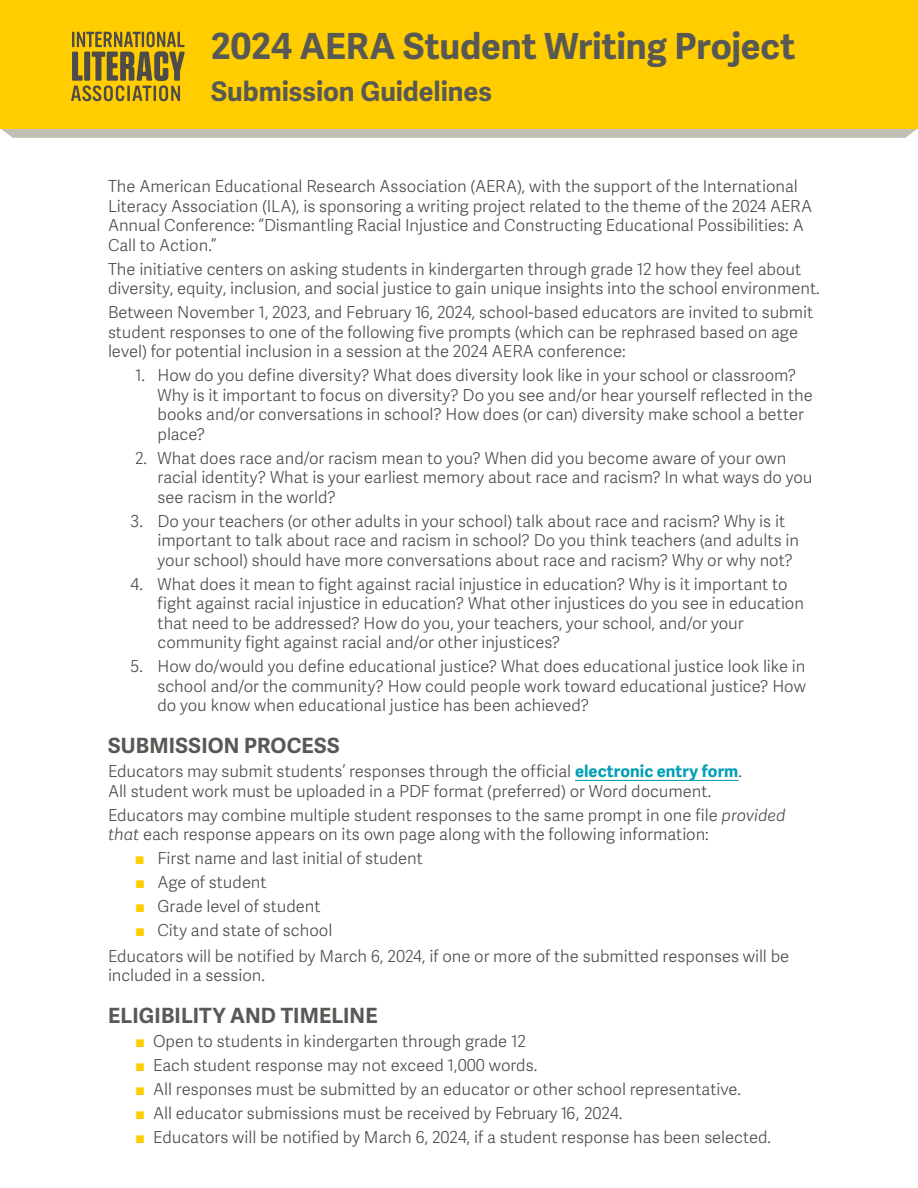
<style>
.page{position:relative;width:918px;height:1188px;background:#fff}
.page>*{position:absolute;margin:0;border:0;box-sizing:border-box;transform-origin:0 0}
.t1{font:700 36px "Adelle Sans";letter-spacing:-.005em;color:#585955}
.t2{font:700 27px "Adelle Sans";color:#585955}
.bold_subheads{font:700 21px "Adelle Sans";letter-spacing:.005em;color:#585955}
.body_copy{font:300 16.5px/19.5px "Adelle Sans";color:#4e4b48}
.s1{font-weight:700;color:#009eb4}
.s2{font-style:italic}
.s3{font-family:"Arial";font-weight:400;color:#ffcd00}
</style>
<div class="page">
<div style="left:1px;top:129px;width:916px;height:9px;background:#c4bfb6"></div>
<div style="left:0;top:0;width:918px;height:129px;background:#ffcd00"></div>
<svg style="left:71px;top:32px;width:114px;height:69px"></svg>
<hr style="left:575px;top:780px;width:164px;height:1px;background:#009eb4">
<p class="t1" style="left:211px;top:24px;width:586px">2024 AERA Student Writing Project</p>
<p class="t2" style="left:211px;top:75px;width:282px">Submission Guidelines</p>
<p class="body_copy" style="left:108px;top:177px;width:706px">The American Educational Research Association (AERA), with the support of the International Literacy Association (ILA), is sponsoring a writing project related to the theme of the 2024 AERA Annual Conference: “Dismantling Racial Injustice and Constructing Educational Possibilities: A Call to Action.”</p>
<p class="body_copy" style="left:108px;top:260px;width:713px">The initiative centers on asking students in kindergarten through grade 12 how they feel about diversity, equity, inclusion, and social justice to gain unique insights into the school environment.</p>
<p class="body_copy" style="left:108px;top:303px;width:707px">Between November 1, 2023, and February 16, 2024, school-based educators are invited to submit student responses to one of the following five prompts (which can be rephrased based on age level) for potential inclusion in a session at the 2024 AERA conference:</p>
<p class="body_copy" style="left:158px;top:366px;width:657px;text-indent:-22px">1. How do you define diversity? What does diversity look like in your school or classroom?<br>Why is it important to focus on diversity? Do you see and/or hear yourself reflected in the books and/or conversations in school? How does (or can) diversity make school a better place?</p>
<p class="body_copy" style="left:158px;top:449px;width:657px;text-indent:-22px">2. What does race and/or racism mean to you? When did you become aware of your own racial identity? What is your earliest memory about race and racism? In what ways do you see racism in the world?</p>
<p class="body_copy" style="left:158px;top:512px;width:643px;text-indent:-27px">3. Do your teachers (or other adults in your school) talk about race and racism? Why is it important to talk about race and racism in school? Do you think teachers (and adults in your school) should have more conversations about race and racism? Why or why not?</p>
<p class="body_copy" style="left:158px;top:575px;width:648px;text-indent:-27px">4. What does it mean to fight against racial injustice in education? Why is it important to fight against racial injustice in education? What other injustices do you see in education that need to be addressed? How do you, your teachers, your school, and/or your community fight against racial and/or other injustices?</p>
<p class="body_copy" style="left:158px;top:657px;width:650px;text-align:justify;text-indent:-27px">5. How do/would you define educational justice? What does educational justice look like in school and/or the community? How could people work toward educational justice? How do you know when educational justice has been achieved?</p>
<p class="bold_subheads" style="left:108px;top:733px;width:233px">SUBMISSION PROCESS</p>
<p class="body_copy" style="left:108px;top:762px;width:636px">Educators may submit students’ responses through the official <span class="s1">electronic entry form</span>.<br>All student work must be uploaded in a PDF format (preferred) or Word document.</p>
<p class="body_copy" style="left:108px;top:806px;width:679px">Educators may combine multiple student responses to the same prompt in one file <span class="s2">provided that</span> each response appears on its own page along with the following information:</p>
<p class="body_copy" style="left:135px;top:849px;width:289px"><span class="s3">■</span> First name and last initial of student</p>
<p class="body_copy" style="left:135px;top:873px;width:133px"><span class="s3">■</span> Age of student</p>
<p class="body_copy" style="left:135px;top:897px;width:187px"><span class="s3">■</span> Grade level of student</p>
<p class="body_copy" style="left:135px;top:921px;width:199px"><span class="s3">■</span> City and state of school</p>
<p class="body_copy" style="left:108px;top:947px;width:683px">Educators will be notified by March 6, 2024, if one or more of the submitted responses will be included in a session.</p>
<p class="bold_subheads" style="left:108px;top:1003px;width:271px">ELIGIBILITY AND TIMELINE</p>
<p class="body_copy" style="left:135px;top:1032px;width:393px"><span class="s3">■</span> Open to students in kindergarten through grade 12</p>
<p class="body_copy" style="left:135px;top:1056px;width:404px"><span class="s3">■</span> Each student response may not exceed 1,000 words.</p>
<p class="body_copy" style="left:135px;top:1080px;width:608px"><span class="s3">■</span> All responses must be submitted by an educator or other school representative.</p>
<p class="body_copy" style="left:135px;top:1104px;width:489px"><span class="s3">■</span> All educator submissions must be received by February 16, 2024.</p>
<p class="body_copy" style="left:135px;top:1128px;width:638px"><span class="s3">■</span> Educators will be notified by March 6, 2024, if a student response has been selected.</p>
</div>
